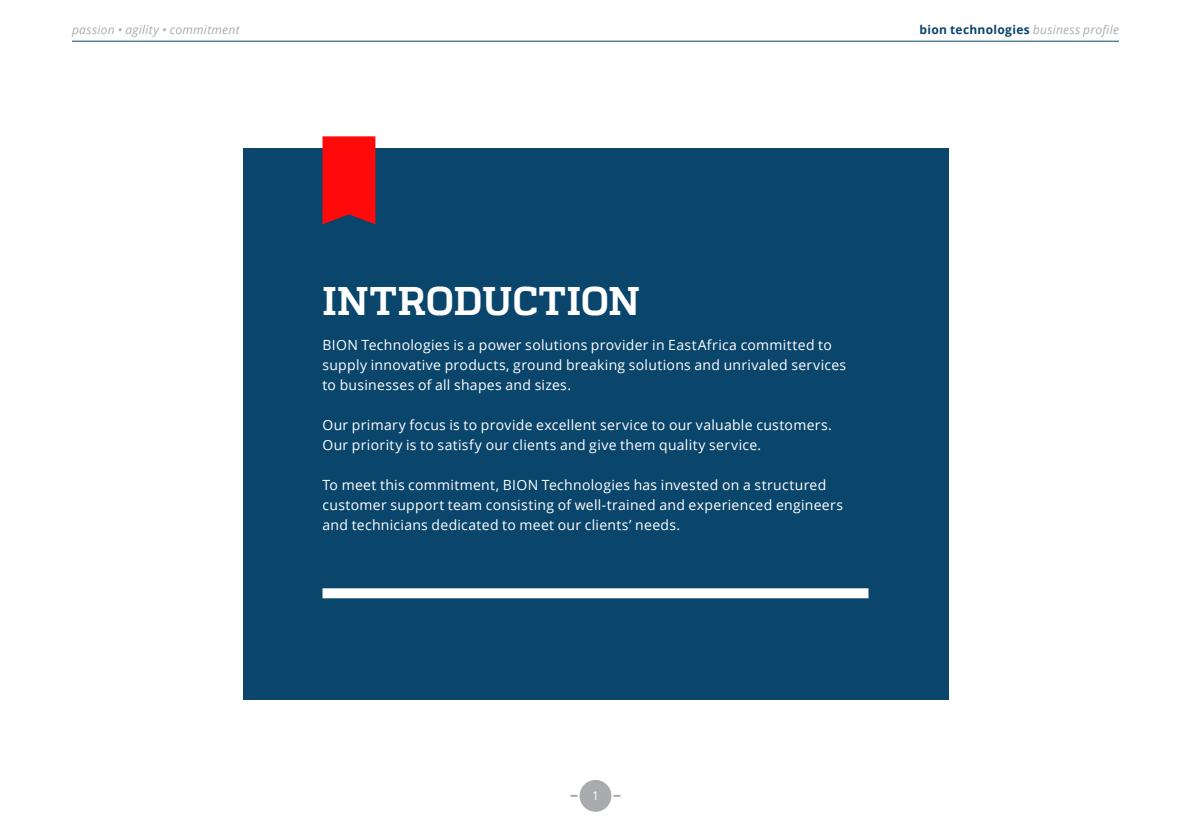
<style>
.page{position:relative;width:1191px;height:840px;background:#fff}
.page>*{position:absolute;margin:0;border:0;box-sizing:border-box;transform-origin:0 0}
.t1{font:700 40px "Quadon";letter-spacing:-.005em;color:#fff}
.t2{font:14px/20px "Open Sans";letter-spacing:.02em;color:#fff}
.t3{font:700 12px "Open Sans";letter-spacing:.025em;color:#0a456b}
.t4{font:italic 12px "Open Sans";letter-spacing:.025em;color:#a9abae}
.t5{font:12px "Open Sans";color:#fff}
.s1{font-weight:400;font-style:italic;color:#a9abae}
</style>
<div class="page">
<hr style="left:72px;top:41px;width:1047px;height:1px;background:#0a456b">
<svg style="left:570px;top:794px;width:7px;height:2px"></svg>
<svg style="left:613px;top:794px;width:7px;height:2px"></svg>
<div style="left:579px;top:779px;width:32px;height:32px;background:#a9abae;border-radius:50%"></div>
<div style="left:243px;top:148px;width:705px;height:551px;background:#0a456b"></div>
<svg style="left:322px;top:136px;width:53px;height:88px"></svg>
<div style="left:322px;top:588px;width:546px;height:10px;background:#fff"></div>
<p class="t4" style="left:72px;top:22px;width:169px">passion • agility • commitment</p>
<p class="t3" style="left:919px;top:21px;width:201px">bion technologies <span class="s1">business profile</span></p>
<h1 class="t1" style="left:322px;top:277px;width:319px">INTRODUCTION</h1>
<p class="t2" style="left:322px;top:334px;width:525px">BION Technologies is a power solutions provider in EastAfrica committed to supply innovative products, ground breaking solutions and unrivaled services to businesses of all shapes and sizes.</p>
<p class="t2" style="left:322px;top:414px;width:511px">Our primary focus is to provide excellent service to our valuable customers.<br>Our priority is to satisfy our clients and give them quality service.</p>
<p class="t2" style="left:322px;top:474px;width:522px">To meet this commitment, BION Technologies has invested on a structured customer support team consisting of well-trained and experienced engineers and technicians dedicated to meet our clients’ needs.</p>
<p class="t5" style="left:592px;top:786px;width:8px">1</p>
</div>
